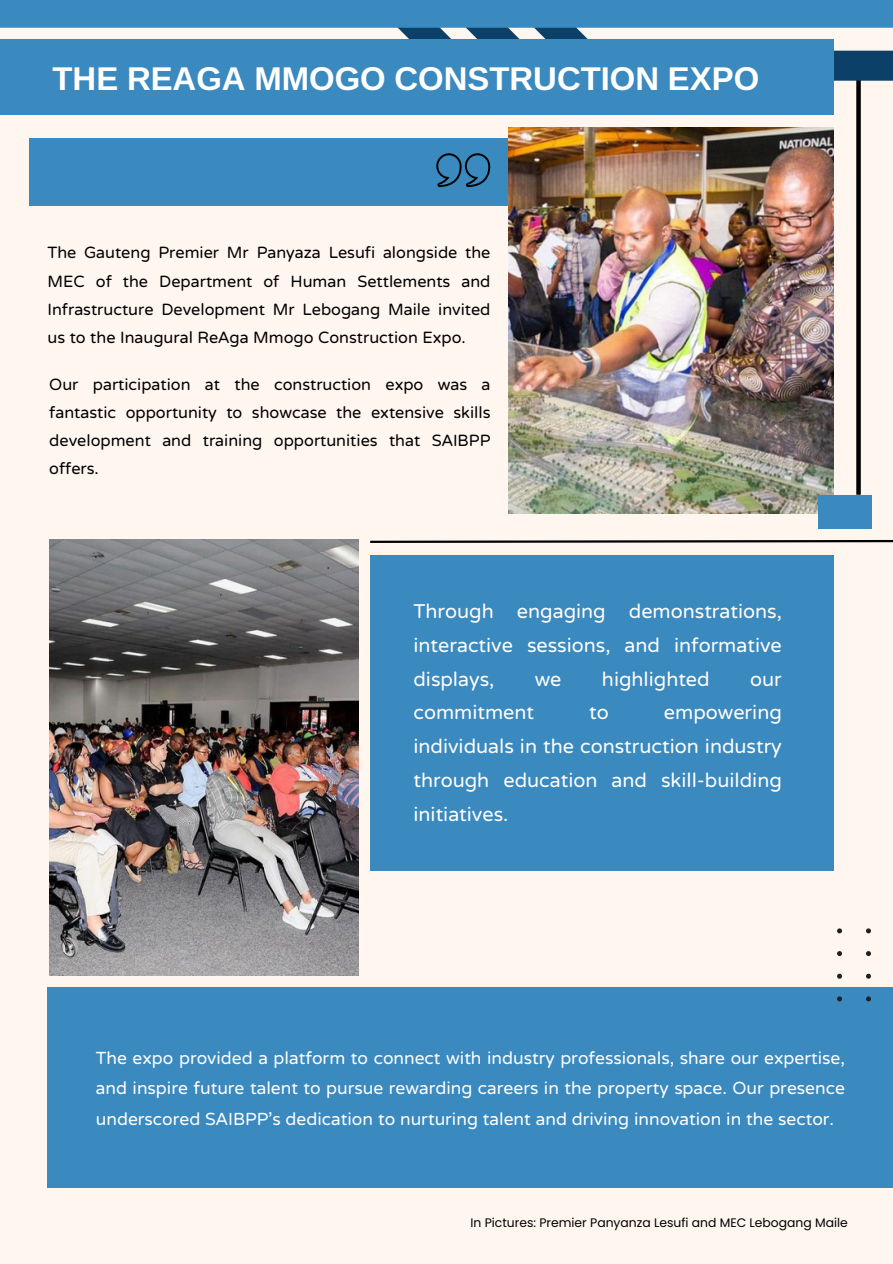
<style>
.page{position:relative;width:893px;height:1264px;background:#fff}
.page>*{position:absolute;margin:0;border:0;box-sizing:border-box;transform-origin:0 0}
.t1{font:32.85px "Ramabhadra";color:#fff}
.t2{font:24.75px/33.8px "NTR";color:#fff;text-align:justify}
.t3{font:21.75px/30.3px "NTR";color:#fff;text-align:justify}
.t4{font:20.25px/28.2px "NTR";color:#000;text-align:justify}
.t5{font:12.3px "Poppins";color:#000}
</style>
<div class="page">
<div style="left:0;top:0;width:892px;height:1263px;background:#fff6ef"></div>
<svg style="left:856px;top:82px;width:4px;height:413px;background:#131211"></svg>
<svg style="left:0;top:0;width:892px;height:82px"></svg>
<div style="left:0;top:39px;width:833px;height:76px;background:#3a89bf"></div>
<div style="left:30px;top:138px;width:499px;height:67px;background:#3a89bf"></div>
<img style="left:508px;top:127px;width:325px;height:386px">
<svg style="left:436px;top:153px;width:54px;height:34px"></svg>
<div style="left:818px;top:495px;width:53px;height:33px;background:#3a89bf"></div>
<img style="left:49px;top:539px;width:310px;height:436px">
<div style="left:370px;top:555px;width:463px;height:315px;background:#3a89bf"></div>
<svg style="left:370px;top:540px;width:522px;height:3px;background:#3f3c3b"></svg>
<div style="left:47px;top:987px;width:845px;height:201px;background:#3a89bf"></div>
<svg style="left:837px;top:928px;width:33px;height:73px"></svg>
<p class="t1" style="left:53px;top:59px;width:708px">THE REAGA MMOGO CONSTRUCTION EXPO</p>
<h1 class="t4" style="left:47px;top:237px;width:444px">The Gauteng Premier Mr Panyaza Lesufi alongside the MEC of the Department of Human Settlements and Infrastructure Development Mr Lebogang Maile invited us to the Inaugural ReAga Mmogo Construction Expo.</h1>
<p class="t4" style="left:49px;top:369px;width:442px">Our participation at the construction expo was a fantastic opportunity to showcase the extensive skills development and training opportunities that SAIBPP offers.</p>
<h3 class="t2" style="left:413px;top:592px;width:370px">Through engaging demonstrations, interactive sessions, and informative displays,</h3>
<h3 class="t2" style="left:534px;top:660px;width:28px">we</h3>
<h3 class="t2" style="left:602px;top:660px;width:109px">highlighted</h3>
<h3 class="t2" style="left:750px;top:660px;width:33px">our</h3>
<h3 class="t2" style="left:413px;top:694px;width:370px;text-indent:250px">empowering individuals in the construction industry through education and skill-building initiatives.</h3>
<h3 class="t2" style="left:413px;top:694px;width:122px">commitment</h3>
<h3 class="t2" style="left:589px;top:694px;width:21px">to</h3>
<h3 class="t3" style="left:96px;top:1041px;width:750px">The expo provided a platform to connect with industry professionals, share our expertise, and inspire future talent to pursue rewarding careers in the property space. Our presence underscored SAIBPP's dedication to nurturing talent and driving innovation in the sector.</h3>
<h2 class="t5" style="left:470px;top:1214px;width:379px">In Pictures: Premier Panyanza Lesufi and MEC Lebogang Maile</h2>
</div>
